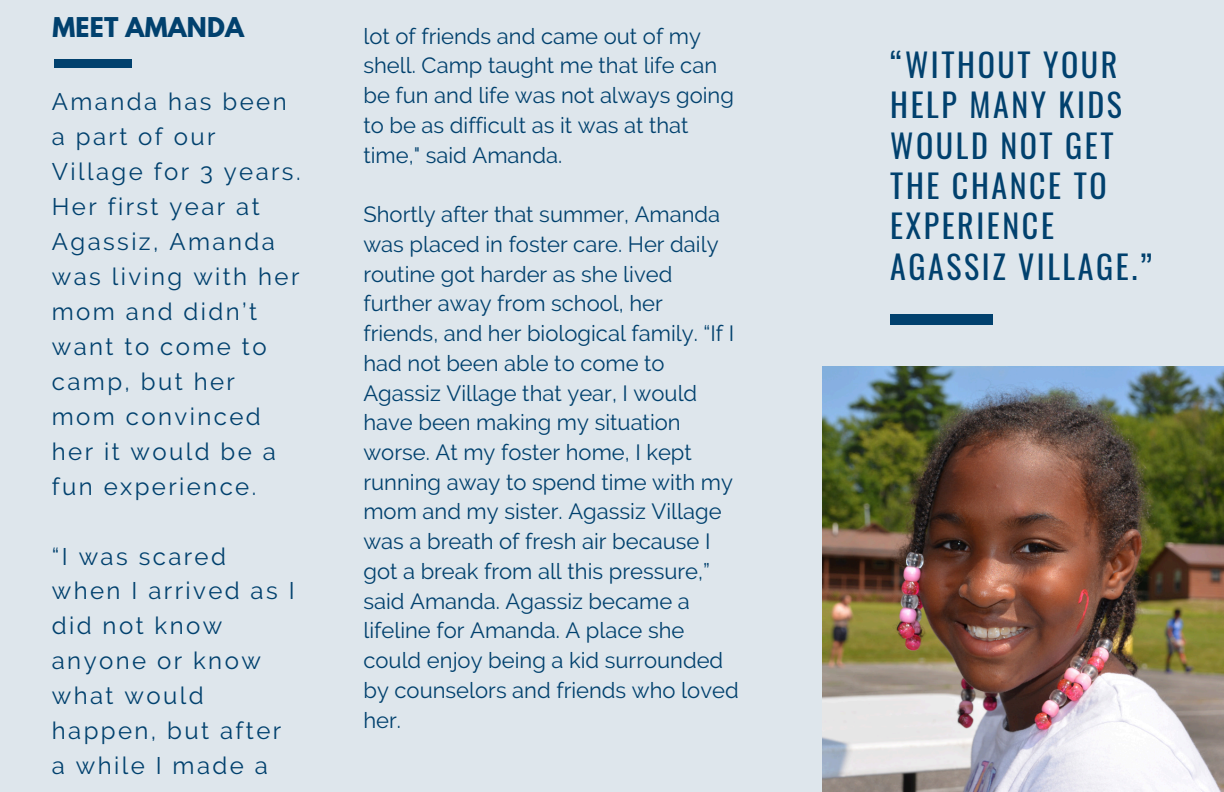
<style>
.page{position:relative;width:1224px;height:792px;background:#dee6ec}
.page>*{position:absolute;margin:0;border:0;box-sizing:border-box;transform-origin:0 0}
.t1{font:32px/40.4px "Oswald";letter-spacing:.08em;color:#01416e}
.t2{font:700 24.2px "League Spartan";letter-spacing:.01em;color:#01416e}
.t3{font:24px/35px "Raleway";letter-spacing:.1em;color:#01416e}
.t4{font:22px/29.8px "Raleway";color:#01416e}
</style>
<div class="page">
<img style="left:822px;top:367px;width:402px;height:425px">
<div style="left:890px;top:314px;width:102px;height:11px;background:#01416e"></div>
<div style="left:54px;top:59px;width:77px;height:9px;background:#01416e"></div>
<p class="t2" style="left:52px;top:16px;width:193px">MEET AMANDA</p>
<p class="t4" style="left:363px;top:21px;width:372px">lot of friends and came out of my shell. Camp taught me that life can be fun and life was not always going to be as difficult as it was at that time," said Amanda.</p>
<h2 class="t3" style="left:52px;top:84px;width:250px">Amanda has been a part of our<br>Village for 3 years.<br>Her first year at<br>Agassiz, Amanda was living with her mom and didn’t want to come to camp, but her mom convinced her it would be a fun experience.</h2>
<p class="t4" style="left:363px;top:199px;width:377px">Shortly after that summer, Amanda was placed in foster care. Her daily routine got harder as she lived further away from school, her friends, and her biological family. “If I had not been able to come to<br>Agassiz Village that year, I would have been making my situation worse. At my foster home, I kept running away to spend time with my mom and my sister. Agassiz Village was a breath of fresh air because I got a break from all this pressure,” said Amanda. Agassiz became a lifeline for Amanda. A place she could enjoy being a kid surrounded by counselors and friends who loved her.</p>
<p class="t3" style="left:52px;top:539px;width:244px">“I was scared when I arrived as I did not know anyone or know what would happen, but after a while I made a</p>
<p class="t1" style="left:890px;top:43px;width:264px">“WITHOUT YOUR<br>HELP MANY KIDS<br>WOULD NOT GET<br>THE CHANCE TO<br>EXPERIENCE<br>AGASSIZ VILLAGE.”</p>
</div>
